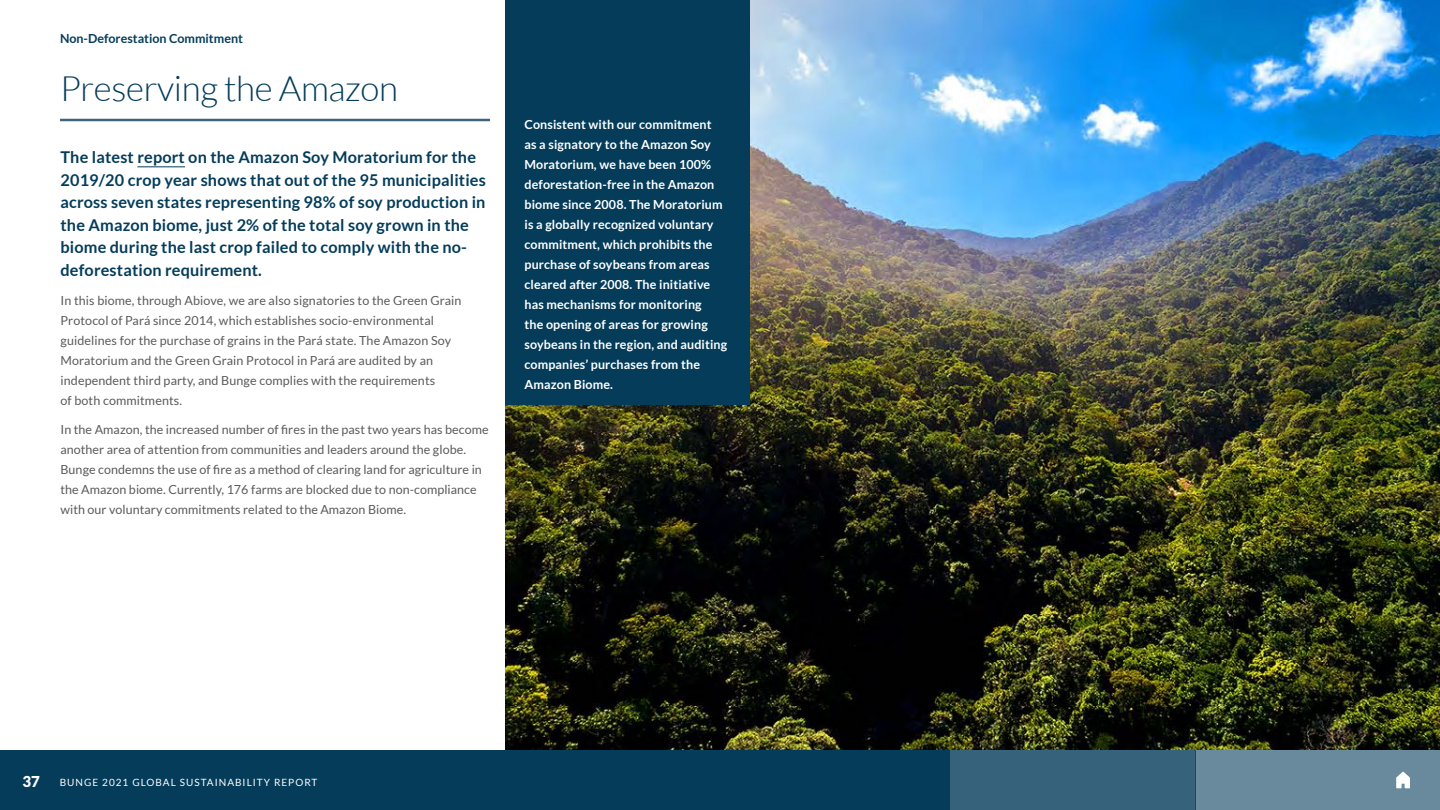
<style>
.page{position:relative;width:1440px;height:810px;background:#fff}
.page>*{position:absolute;margin:0;border:0;box-sizing:border-box;transform-origin:0 0}
.t1{font:300 35px "Lato";letter-spacing:-.01em;color:#043c5a}
.t2{font:700 16.25px/22.5px "Lato";letter-spacing:.01em;color:#043c5a}
.t3{font:900 15px "Lato";color:#fff}
.t4{font:12.5px/20px "Lato";letter-spacing:.005em;color:#5a5a5a}
.t5{font:700 12.5px/20px "Lato";letter-spacing:.01em;color:#fff}
.t6{font:700 12.5px "Lato";color:#043c5a}
.t7{font:10px "Lato";letter-spacing:.1em;color:#fff}
</style>
<div class="page">
<div style="left:0;top:750px;width:950px;height:60px;background:#043c5a"></div>
<div style="left:950px;top:750px;width:246px;height:60px;background:#36637b"></div>
<div style="left:1196px;top:750px;width:244px;height:60px;background:#688a9c"></div>
<svg style="left:1396px;top:772px;width:14px;height:16px"></svg>
<hr style="left:60px;top:119px;width:430px;height:2px;background:#3c647d">
<hr style="left:137px;top:167px;width:48px;height:1px;background:#043c5a">
<img style="left:505px;top:0;width:935px;height:750px">
<div style="left:505px;top:0;width:244px;height:405px;background:#043c5a"></div>
<p class="t6" style="left:60px;top:31px;width:184px">Non-Deforestation Commitment</p>
<h1 class="t1" style="left:60px;top:66px;width:340px">Preserving the Amazon</h1>
<p class="t2" style="left:61px;top:146px;width:427px">The latest report on the Amazon Soy Moratorium for the 2019/20 crop year shows that out of the 95 municipalities across seven states representing 98% of soy production in the Amazon biome, just 2% of the total soy grown in the biome during the last crop failed to comply with the no&shy;deforestation requirement.</p>
<p class="t4" style="left:61px;top:290px;width:402px">In this biome, through Abiove, we are also signatories to the Green Grain Protocol of Pará since 2014, which establishes socio-environmental guidelines for the purchase of grains in the Pará state. The Amazon Soy Moratorium and the Green Grain Protocol in Pará are audited by an independent third party, and Bunge complies with the requirements<br>of both commitments.</p>
<p class="t4" style="left:61px;top:419px;width:430px">In the Amazon, the increased number of fires in the past two years has become another area of attention from communities and leaders around the globe.<br>Bunge condemns the use of fire as a method of clearing land for agriculture in the Amazon biome. Currently, 176 farms are blocked due to non-compliance with our voluntary commitments related to the Amazon Biome.</p>
<p class="t5" style="left:525px;top:114px;width:204px">Consistent with our commitment<br>as a signatory to the Amazon Soy<br>Moratorium, we have been 100% deforestation-free in the Amazon biome since 2008. The Moratorium is a globally recognized voluntary commitment, which prohibits the purchase of soybeans from areas cleared after 2008. The initiative has mechanisms for monitoring<br>the opening of areas for growing soybeans in the region, and auditing companies’ purchases from the<br>Amazon Biome.</p>
<p class="t3" style="left:22px;top:773px;width:19px">37</p>
<p class="t7" style="left:60px;top:776px;width:259px">BUNGE 2021 GLOBAL SUSTAINABILITY REPORT</p>
</div>
